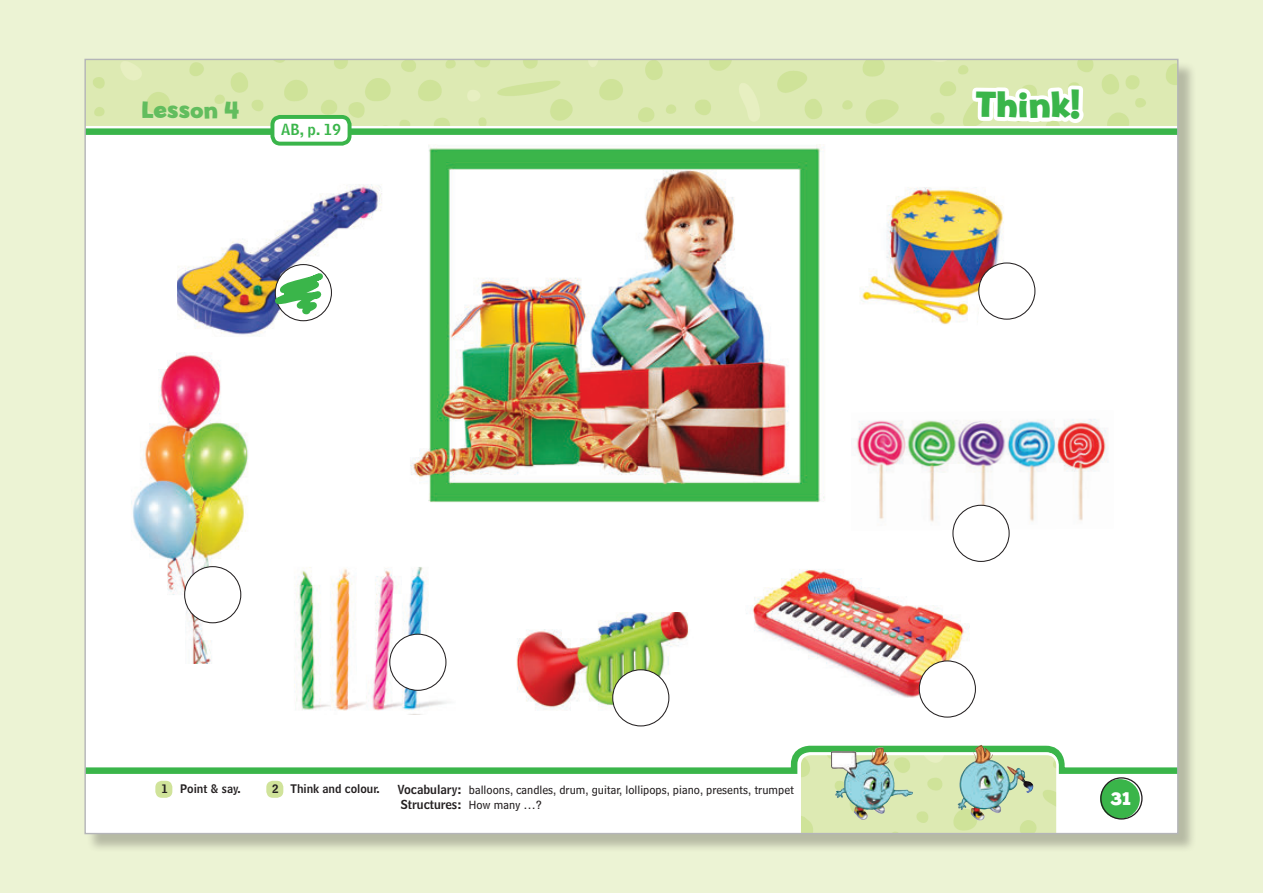
<style>
.page{position:relative;width:1263px;height:893px;background:#ecf3d4}
.page>*{position:absolute;margin:0;border:0;box-sizing:border-box;transform-origin:0 0}
.t1{font:700 36.45px "Billy";color:#3ab54a}
.t2{font:700 23.4px "Billy";color:#62bd5e}
.t3{font:700 18.15px "Billy";color:#fff}
.t4{font:15.15px "Bell Centennial Std Name Num";color:#3ab54a}
.t5{font:12.3px/14.9px "Bell Centennial Std Sub Capt";color:#231f20}
.t6{font:11.7px "Bell Centennial Std Name Num";color:#231f20}
.s1{font-family:"Bell Centennial Std Name Num"}
</style>
<div class="page">
<div style="left:87px;top:61px;width:1110px;height:792px;background:#231f20;opacity:.27"></div>
<img style="left:86px;top:61px;width:1090px;height:65px">
<div style="left:85px;top:126px;width:1093px;height:653px;background:#fff"></div>
<div style="left:85px;top:128px;width:1093px;height:7px;background:#3ab54a"></div>
<svg style="left:92px;top:744px;width:1084px;height:88px;fill:#fff"></svg>
<svg style="left:86px;top:767px;width:6px;height:65px"></svg>
<div style="left:1100px;top:779px;width:40px;height:40px;background:#3ab54a;border-radius:50%"></div>
<div style="left:1100px;top:777px;width:42px;height:43px;border:1px solid #231f20;border-radius:50%"></div>
<svg style="left:798px;top:753px;width:261px;height:79px;background:#ddeab4"></svg>
<div style="left:272px;top:117px;width:78px;height:27px;background:#fff;border-radius:8px"></div>
<div style="left:270px;top:115px;width:81px;height:31px;border:4px solid #3ab54a;border-radius:8px"></div>
<svg style="left:968px;top:81px;width:120px;height:48px;background:#eff5df"></svg>
<div style="left:155px;top:781px;width:17px;height:17px;background:#d0e39a;border-radius:6px"></div>
<div style="left:266px;top:781px;width:17px;height:17px;background:#d0e39a;border-radius:6px"></div>
<img style="left:831px;top:747px;width:82px;height:73px">
<img style="left:957px;top:745px;width:76px;height:77px">
<img style="left:410px;top:145px;width:415px;height:358px">
<img style="left:131px;top:353px;width:117px;height:310px">
<img style="left:294px;top:567px;width:154px;height:144px">
<img style="left:178px;top:184px;width:204px;height:152px">
<img style="left:859px;top:187px;width:145px;height:138px">
<img style="left:516px;top:613px;width:173px;height:107px">
<img style="left:746px;top:569px;width:224px;height:129px">
<div style="left:979px;top:263px;width:56px;height:56px;background:#fff;border-radius:50%"></div>
<div style="left:978px;top:262px;width:57px;height:58px;border:1px solid #231f20;border-radius:50%"></div>
<div style="left:613px;top:670px;width:56px;height:56px;background:#fff;border-radius:50%"></div>
<div style="left:612px;top:669px;width:57px;height:57px;border:1px solid #231f20;border-radius:50%"></div>
<div style="left:185px;top:567px;width:56px;height:56px;background:#fff;border-radius:50%"></div>
<div style="left:184px;top:566px;width:57px;height:57px;border:1px solid #231f20;border-radius:50%"></div>
<div style="left:390px;top:634px;width:56px;height:56px;background:#fff;border-radius:50%"></div>
<div style="left:389px;top:634px;width:57px;height:57px;border:1px solid #231f20;border-radius:50%"></div>
<svg style="left:275px;top:265px;width:56px;height:56px"></svg>
<svg style="left:254px;top:249px;width:128px;height:66px"></svg>
<div style="left:919px;top:661px;width:56px;height:56px;background:#fff;border-radius:50%"></div>
<div style="left:919px;top:660px;width:57px;height:58px;border:1px solid #231f20;border-radius:50%"></div>
<img style="left:851px;top:419px;width:258px;height:105px">
<div style="left:953px;top:505px;width:56px;height:56px;background:#fff;border-radius:50%"></div>
<div style="left:952px;top:505px;width:58px;height:57px;border:1px solid #231f20;border-radius:50%"></div>
<p class="t2" style="left:142px;top:96px;width:99px">Lesson 4</p>
<p class="t4" style="left:281px;top:120px;width:61px">AB, p. 19</p>
<p class="t1" style="left:976px;top:82px;width:106px">Think!</p>
<p class="t6" style="left:162px;top:782px;width:81px">1 Point &amp; say.</p>
<p class="t6" style="left:272px;top:782px;width:109px">2 Think and colour.</p>
<p class="t5" style="left:397px;top:782px;width:398px"><span class="s1">Vocabulary:</span> balloons, candles, drum, guitar, lollipops, piano, presents, trumpet<br><span class="s1">Structures:</span> How many …?</p>
<p class="t3" style="left:1110px;top:787px;width:22px">31</p>
</div>
